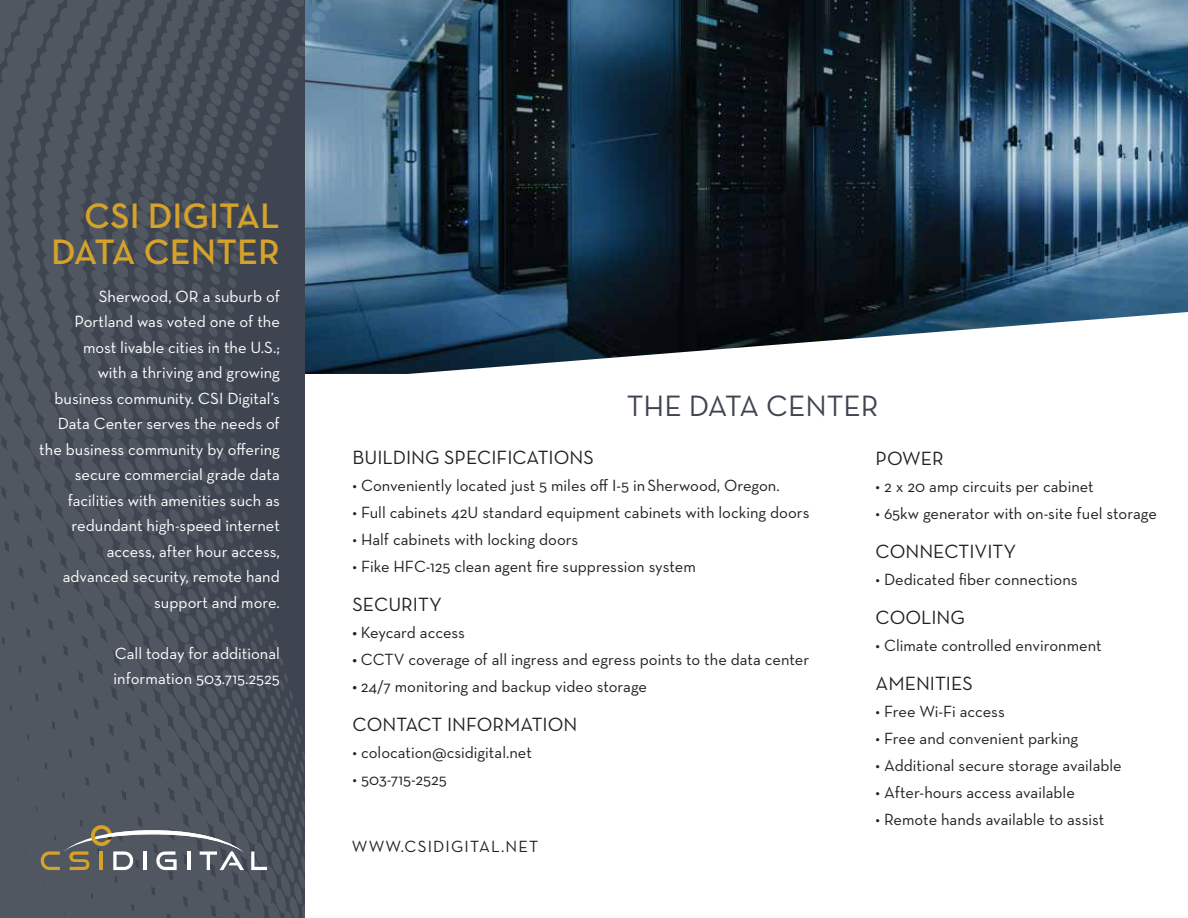
<style>
.page{position:relative;width:1188px;height:918px;background:#fff}
.page>*{position:absolute;margin:0;border:0;box-sizing:border-box;transform-origin:0 0}
.t1{font:600 36px/35.7px "Neutra Text";color:#d5a22a;text-align:right}
.t2{font:30px "Neutra Text";color:#3f4550}
.t3{font:19.5px "Neutra Text";color:#231f20}
.t4{font:16.5px "Neutra Text";color:#231f20}
.t5{font:16.5px/25.5px "Neutra Text";color:#fff;text-align:right}
.t6{font:16.5px "Neutra Text";letter-spacing:.07em;color:#231f20}
.s1{font-family:"Myriad Pro"}
</style>
<div class="page">
<img style="left:346px;top:0;width:842px;height:374px">
<svg style="left:0;top:0;width:346px;height:918px;background:#575e68"></svg>
<svg style="left:251px;top:851px;width:16px;height:19px"></svg>
<svg style="left:41px;top:825px;width:203px;height:45px;background:#727373"></svg>
<h1 class="t1" style="left:51px;top:197px;width:230px">CSI DIGITAL<br>DATA CENTER</h1>
<p class="t5" style="left:39px;top:283px;width:242px">Sherwood, OR a suburb of<br>Portland was voted one of the most livable cities in the U.S.;<br>with a thriving and growing business community. CSI Digital’s<br>Data Center serves the needs of the business community by offering secure commercial grade data facilities with amenities such as redundant high-speed internet access, after hour access, advanced security, remote hand support and more.</p>
<p class="t5" style="left:114px;top:640px;width:168px;text-align:left">Call today for additional information 503.715.2525</p>
<h2 class="t2" style="left:627px;top:387px;width:253px">THE DATA CENTER</h2>
<p class="t3" style="left:353px;top:445px;width:243px">BUILDING SPECIFICATIONS</p>
<p class="t4" style="left:353px;top:475px;width:429px">• Conveniently located just 5 miles off I-5 inSherwood, Oregon.</p>
<p class="t4" style="left:353px;top:502px;width:458px">• Full cabinets 42U standard equipment cabinets with locking doors</p>
<p class="t4" style="left:353px;top:529px;width:227px">• Half cabinets with locking doors</p>
<p class="t4" style="left:353px;top:556px;width:345px">• Fike HFC-125 clean agent fire suppression system</p>
<p class="t3" style="left:353px;top:592px;width:91px">SECURITY</p>
<p class="t4" style="left:353px;top:622px;width:114px"><span class="s1">•</span> Keycard access</p>
<p class="t4" style="left:353px;top:649px;width:458px"><span class="s1">•</span> CCTV coverage of all ingress and egress points to the data center</p>
<p class="t4" style="left:353px;top:676px;width:296px"><span class="s1">•</span> 24/7 monitoring and backup video storage</p>
<p class="t3" style="left:353px;top:712px;width:226px">CONTACT INFORMATION</p>
<p class="t4" style="left:353px;top:742px;width:181px">• colocation@csidigital.net</p>
<p class="t4" style="left:353px;top:769px;width:96px">• 503-715-2525</p>
<p class="t6" style="left:352px;top:836px;width:188px">WWW.CSIDIGITAL.NET</p>
<p class="t3" style="left:876px;top:446px;width:70px">POWER</p>
<p class="t4" style="left:876px;top:476px;width:220px">• 2 x 20 amp circuits per cabinet</p>
<p class="t4" style="left:876px;top:503px;width:283px">• 65kw generator with on-site fuel storage</p>
<p class="t3" style="left:876px;top:539px;width:142px">CONNECTIVITY</p>
<p class="t4" style="left:876px;top:569px;width:203px">• Dedicated fiber connections</p>
<p class="t3" style="left:876px;top:605px;width:91px">COOLING</p>
<p class="t4" style="left:876px;top:635px;width:228px">• Climate controlled environment</p>
<p class="t3" style="left:876px;top:671px;width:99px">AMENITIES</p>
<p class="t4" style="left:876px;top:701px;width:131px">• Free Wi-Fi access</p>
<p class="t4" style="left:876px;top:728px;width:204px">• Free and convenient parking</p>
<p class="t4" style="left:876px;top:755px;width:248px">• Additional secure storage available</p>
<p class="t4" style="left:876px;top:782px;width:201px">• After-hours access available</p>
<p class="t4" style="left:876px;top:809px;width:230px">• Remote hands available to assist</p>
</div>
